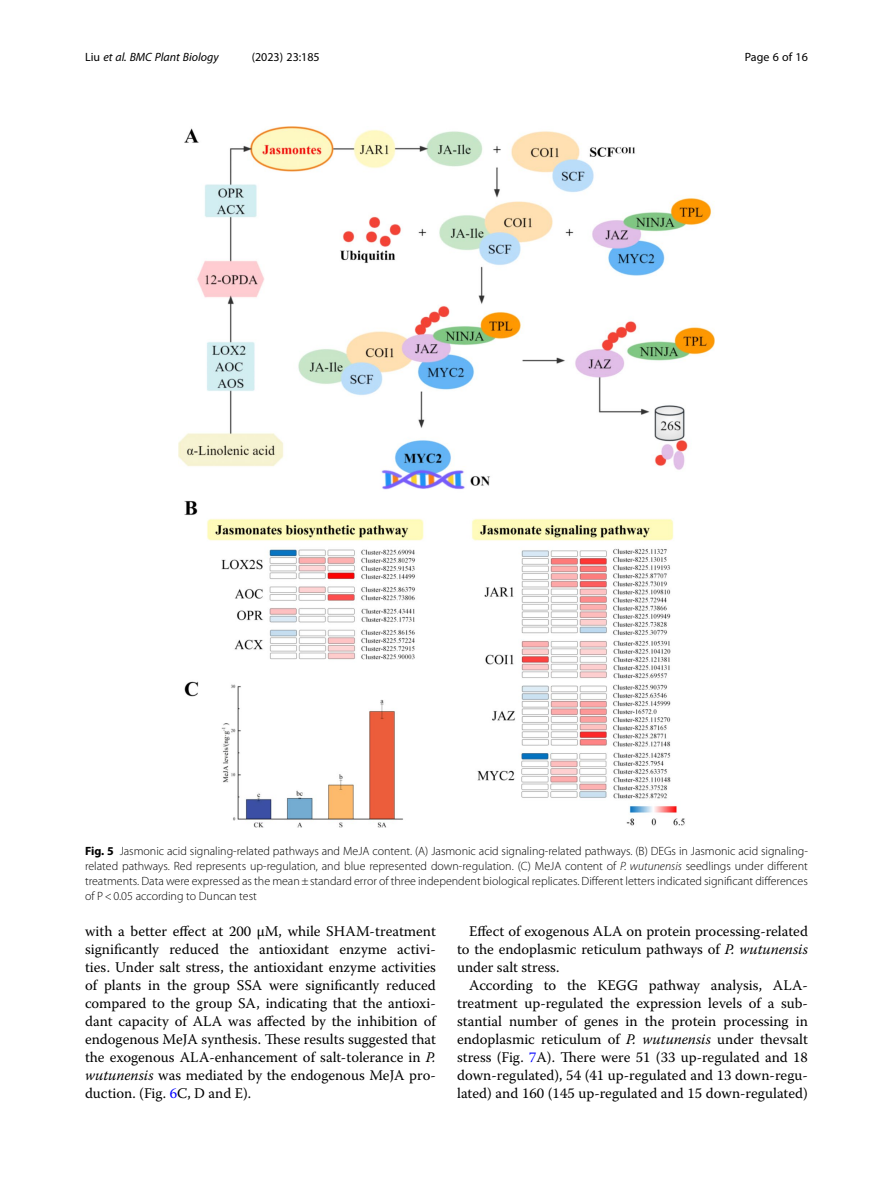
<style>
.page{position:relative;width:893px;height:1191px;background:#fff}
.page>*{position:absolute;margin:0;border:0;box-sizing:border-box;transform-origin:0 0}
.Body_Text_Indent{font:14.7px/18px "Warnock Pro";color:#000;text-align:justify}
.Figure_Caption{font:300 12px/15px "Myriad Pro";color:#000;text-align:justify}
.t1{font:italic 12px "Myriad Pro";color:#000}
.t2{font:12px "Myriad Pro";color:#000}
.s1{font-style:normal}
.s2{font-weight:700}
.s3{font-style:italic}
.s4{color:#00f}
</style>
<div class="page">
<img style="left:178px;top:126px;width:536px;height:701px">
<p class="t1" style="left:85px;top:50px;width:135px"><span class="s1">Liu</span> et al. BMC Plant Biology</p>
<p class="t2" style="left:252px;top:50px;width:70px">(2023) 23:185</p>
<p class="t2" style="left:745px;top:50px;width:65px">Page 6 of 16</p>
<p class="Figure_Caption" style="left:85px;top:843px;width:724px"><span class="s2">Fig. 5</span> Jasmonic acid signaling-related pathways and MeJA content. (A) Jasmonic acid signaling-related pathways. (B) DEGs in Jasmonic acid signaling&shy;related pathways. Red represents up-regulation, and blue represented down-regulation. (C) MeJA content of <span class="s3">P. wutunensis</span> seedlings under different treatments. Data were expressed as the mean±standard error of three independent biological replicates. Different letters indicated significant differences of P&lt;0.05 according to Duncan test</p>
<p class="Body_Text_Indent" style="left:85px;top:922px;width:352px">with a better effect at 200 µM, while SHAM-treatment significantly reduced the antioxidant enzyme activi&shy;ties. Under salt stress, the antioxidant enzyme activities of plants in the group SSA were significantly reduced compared to the group SA, indicating that the antioxi&shy;dant capacity of ALA was affected by the inhibition of endogenous MeJA synthesis. These results suggested that the exogenous ALA-enhancement of salt-tolerance in <span class="s3">P. wutunensis</span> was mediated by the endogenous MeJA pro&shy;duction. (Fig. <span class="s4">6</span>C, D and E).</p>
<p class="Body_Text_Indent" style="left:457px;top:922px;width:352px;text-indent:12px">Effect of exogenous ALA on protein processing-related to the endoplasmic reticulum pathways of <span class="s3">P. wutunensis </span>under salt stress.</p>
<p class="Body_Text_Indent" style="left:457px;top:976px;width:352px;text-indent:12px">According to the KEGG pathway analysis, ALA&shy;treatment up-regulated the expression levels of a sub&shy;stantial number of genes in the protein processing in endoplasmic reticulum of <span class="s3">P. wutunensis</span> under thevsalt stress (Fig. <span class="s4">7</span>A). There were 51 (33 up-regulated and 18 down-regulated), 54 (41 up-regulated and 13 down-regu&shy;lated) and 160 (145 up-regulated and 15 down-regulated)</p>
</div>
